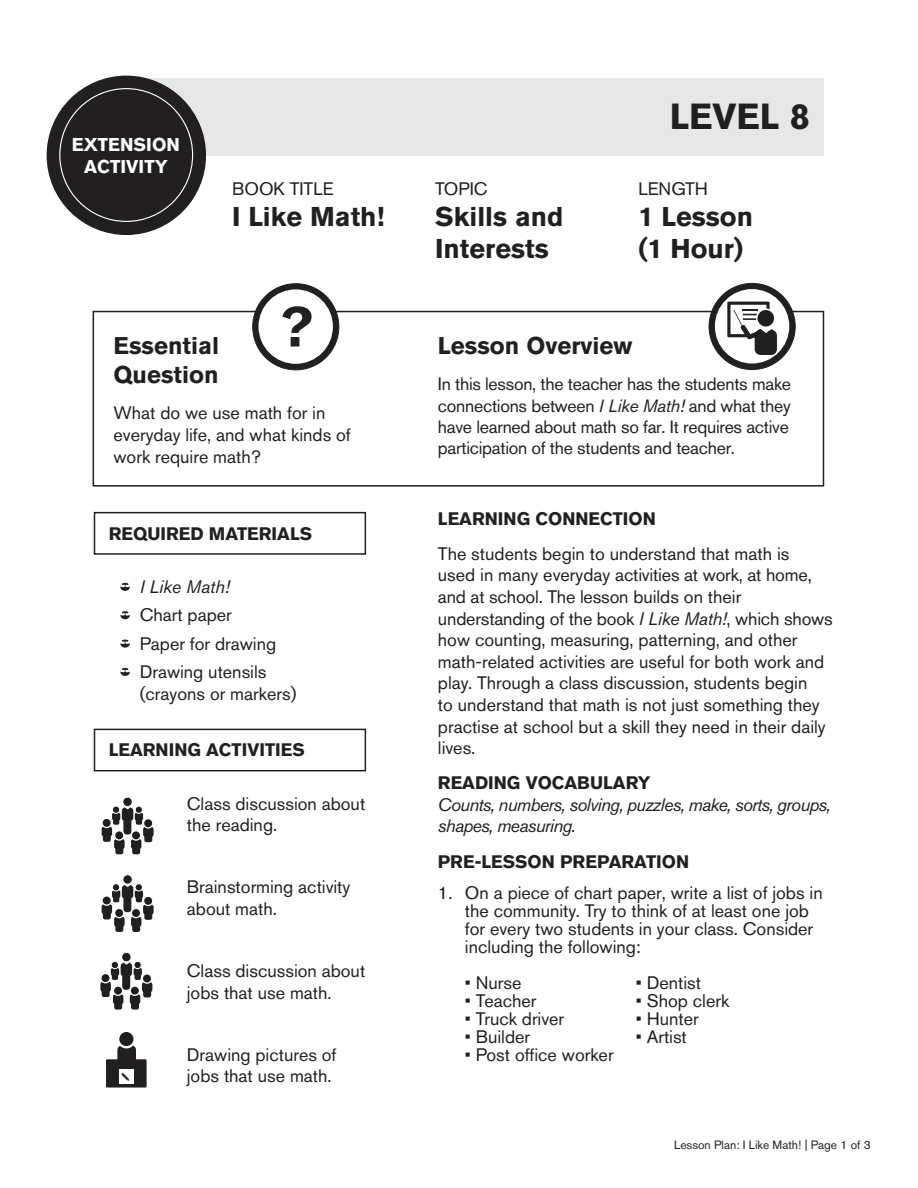
<style>
.page{position:relative;width:918px;height:1188px;background:#fff}
.page>*{position:absolute;margin:0;border:0;box-sizing:border-box;transform-origin:0 0}
.t1{font:700 61.5px "Akzidenz Grotesk BQ";color:#231f20}
.t2{font:700 36px "Akzidenz Grotesk BQ";color:#231f20}
.t3{font:700 27px "Akzidenz Grotesk BQ";color:#231f20}
.t4{font:700 24px "Akzidenz Grotesk BQ";color:#231f20}
.t5{font:700 18.45px/22px "Akzidenz Grotesk BQ";color:#fff;text-align:center}
.SUB1{font:18px/21.6px "Akzidenz Grotesk BQ";color:#231f20}
.LEARNING_ACTIVITIES{font:18px/21.6px "Akzidenz Grotesk BQ";color:#231f20}
.SUB1-2{font:italic 18px/21.6px "Akzidenz Grotesk BQ";letter-spacing:-.035em;color:#231f20}
.SUB1-3{font:700 18px "Akzidenz Grotesk BQ";color:#231f20}
.Teaching_Strategy{font:18px/21.6px "Akzidenz Grotesk BQ";color:#231f20}
.STAR_BULLETS{font:18px/21.6px "Akzidenz Grotesk BQ";color:#231f20}
.Numbered_BODY{font:18px "Akzidenz Grotesk BQ";color:#231f20}
.STAR_BULLETS-2{font:italic 18px "Akzidenz Grotesk BQ";color:#231f20}
.Teaching_Strategy-2{font:17.7px/21.3px "Akzidenz Grotesk BQ";letter-spacing:-.015em;color:#231f20}
.t6{font:12px "Akzidenz Grotesk BQ";color:#231f20}
.s1{font-style:italic}
.s2{font-weight:700;font-style:normal}
</style>
<div class="page">
<div style="left:93px;top:311px;width:731px;height:176px;border:2px solid #231f20"></div>
<div style="left:139px;top:78px;width:685px;height:78px;background:#e6e7e9"></div>
<div style="left:47px;top:76px;width:158px;height:158px;background:#231f20;border-radius:50%"></div>
<div style="left:94px;top:729px;width:272px;height:42px;border:2px solid #231f20"></div>
<div style="left:253px;top:284px;width:86px;height:86px;background:#231f20;border-radius:50%"></div>
<div style="left:260px;top:290px;width:72px;height:73px;background:#fff;border-radius:50%"></div>
<div style="left:259px;top:289px;width:74px;height:75px;border:2px solid #fff;border-radius:50%"></div>
<svg style="left:709px;top:283px;width:86px;height:87px;background:#3a3737"></svg>
<div style="left:716px;top:290px;width:72px;height:72px;background:#fff;border-radius:50%"></div>
<div style="left:715px;top:289px;width:74px;height:75px;border:2px solid #fff;border-radius:50%"></div>
<div style="left:755px;top:333px;width:22px;height:22px;background:#231f20;border-radius:6px"></div>
<svg style="left:727px;top:302px;width:50px;height:41px"></svg>
<div style="left:131px;top:839px;width:10px;height:10px;background:#231f20;border-radius:3px"></div>
<div style="left:132px;top:846px;width:8px;height:8px;background:#231f20;border-radius:2px"></div>
<div style="left:114px;top:839px;width:11px;height:10px;background:#231f20;border-radius:3px"></div>
<div style="left:115px;top:846px;width:8px;height:8px;background:#231f20;border-radius:2px"></div>
<svg style="left:101px;top:797px;width:52px;height:44px"></svg>
<div style="left:131px;top:916px;width:10px;height:11px;background:#231f20;border-radius:3px"></div>
<div style="left:132px;top:923px;width:8px;height:9px;background:#231f20;border-radius:2px"></div>
<div style="left:144px;top:911px;width:8px;height:9px;background:#231f20;border-radius:2px"></div>
<div style="left:114px;top:916px;width:11px;height:11px;background:#231f20;border-radius:3px"></div>
<div style="left:115px;top:923px;width:8px;height:9px;background:#231f20;border-radius:2px"></div>
<div style="left:103px;top:911px;width:8px;height:8px;background:#231f20;border-radius:2px"></div>
<svg style="left:101px;top:874px;width:52px;height:44px"></svg>
<svg style="left:120px;top:583px;width:10px;height:8px"></svg>
<svg style="left:120px;top:611px;width:10px;height:8px"></svg>
<svg style="left:120px;top:640px;width:10px;height:7px"></svg>
<svg style="left:120px;top:668px;width:10px;height:8px"></svg>
<div style="left:94px;top:512px;width:272px;height:43px;border:2px solid #231f20"></div>
<div style="left:130px;top:994px;width:10px;height:10px;background:#231f20;border-radius:3px"></div>
<div style="left:131px;top:1001px;width:8px;height:9px;background:#231f20;border-radius:2px"></div>
<div style="left:143px;top:989px;width:8px;height:8px;background:#231f20;border-radius:2px"></div>
<div style="left:113px;top:994px;width:10px;height:10px;background:#231f20;border-radius:3px"></div>
<div style="left:114px;top:1001px;width:8px;height:9px;background:#231f20;border-radius:2px"></div>
<svg style="left:100px;top:952px;width:52px;height:44px"></svg>
<div style="left:117px;top:1045px;width:19px;height:18px;background:#231f20;border-radius:5px"></div>
<svg style="left:118px;top:1032px;width:18px;height:16px"></svg>
<div style="left:106px;top:1059px;width:41px;height:29px;background:#231f20"></div>
<div style="left:119px;top:1069px;width:15px;height:15px;background:#fff"></div>
<svg style="left:121px;top:1073px;width:8px;height:8px"></svg>
<p class="t5" style="left:72px;top:133px;width:110px">EXTENSION<br>ACTIVITY</p>
<p class="SUB1" style="left:232px;top:178px;width:103px">BOOK TITLE</p>
<p class="t3" style="left:232px;top:201px;width:154px">I Like Math!</p>
<p class="t1" style="left:276px;top:292px;width:39px">?</p>
<p class="t4" style="left:114px;top:332px;width:107px">Essential</p>
<p class="t4" style="left:114px;top:361px;width:107px">Question</p>
<p class="Teaching_Strategy" style="left:114px;top:402px;width:239px">What do we use math for in everyday life, and what kinds of work require math?</p>
<p class="SUB1-3" style="left:109px;top:523px;width:205px">REQUIRED MATERIALS</p>
<p class="STAR_BULLETS-2" style="left:140px;top:576px;width:92px">I Like Math!</p>
<p class="STAR_BULLETS" style="left:140px;top:604px;width:94px">Chart paper</p>
<p class="STAR_BULLETS" style="left:140px;top:632px;width:138px">Paper for drawing</p>
<p class="STAR_BULLETS" style="left:140px;top:661px;width:158px">Drawing utensils (crayons or markers)</p>
<p class="SUB1-3" style="left:109px;top:740px;width:198px">LEARNING ACTIVITIES</p>
<p class="LEARNING_ACTIVITIES" style="left:187px;top:792px;width:180px">Class discussion about the reading.</p>
<p class="LEARNING_ACTIVITIES" style="left:187px;top:876px;width:165px">Brainstorming activity about math.</p>
<p class="LEARNING_ACTIVITIES" style="left:187px;top:960px;width:180px">Class discussion about jobs that use math.</p>
<p class="LEARNING_ACTIVITIES" style="left:187px;top:1044px;width:151px">Drawing pictures of jobs that use math.</p>
<p class="SUB1" style="left:435px;top:178px;width:54px">TOPIC</p>
<p class="t3" style="left:435px;top:201px;width:130px">Skills and</p>
<p class="t3" style="left:435px;top:233px;width:115px">Interests</p>
<p class="t2" style="left:670px;top:96px;width:142px">LEVEL 8</p>
<p class="SUB1" style="left:638px;top:178px;width:71px">LENGTH</p>
<p class="t3" style="left:638px;top:201px;width:116px">1 Lesson</p>
<p class="t3" style="left:638px;top:233px;width:106px">(1 Hour)</p>
<p class="t4" style="left:438px;top:332px;width:196px">Lesson Overview</p>
<p class="Teaching_Strategy-2" style="left:438px;top:373px;width:355px">In this lesson, the teacher has the students make connections between <span class="s1">I Like Math!</span> and what they have learned about math so far. It requires active participation of the students and teacher.</p>
<p class="SUB1-3" style="left:438px;top:508px;width:220px">LEARNING CONNECTION</p>
<p class="SUB1" style="left:438px;top:543px;width:396px">The students begin to understand that math is<br>used in many everyday activities at work, at home, and at school. The lesson builds on their understanding of the book <span class="s1">I Like Math!</span>, which shows how counting, measuring, patterning, and other math-related activities are useful for both work and play. Through a class discussion, students begin<br>to understand that math is not just something they practise at school but a skill they need in their daily lives.</p>
<p class="SUB1-2" style="left:438px;top:772px;width:394px"><span class="s2">READING VOCABULARY<br></span>Counts, numbers, solving, puzzles, make, sorts, groups, shapes, measuring.</p>
<p class="SUB1-3" style="left:438px;top:851px;width:253px">PRE-LESSON PREPARATION</p>
<p class="SUB1" style="left:465px;top:884px;width:359px;line-height:18px;text-indent:-27px">1. On a piece of chart paper, write a list of jobs in the community. Try to think of at least one job for every two students in your class. Consider including the following:</p>
<p class="SUB1" style="left:465px;top:972px;width:58px">• Nurse</p>
<p class="SUB1" style="left:465px;top:990px;width:73px">• Teacher</p>
<p class="SUB1" style="left:465px;top:1008px;width:101px">• Truck driver</p>
<p class="SUB1" style="left:465px;top:1026px;width:67px">• Builder</p>
<p class="SUB1" style="left:465px;top:1044px;width:150px">• Post office worker</p>
<p class="Numbered_BODY" style="left:636px;top:972px;width:67px">• Dentist</p>
<p class="Numbered_BODY" style="left:636px;top:990px;width:95px">• Shop clerk</p>
<p class="Numbered_BODY" style="left:636px;top:1008px;width:65px">• Hunter</p>
<p class="Numbered_BODY" style="left:636px;top:1026px;width:53px">• Artist</p>
<p class="t6" style="left:674px;top:1138px;width:198px">Lesson Plan: I Like Math! | Page 1 of 3</p>
</div>
